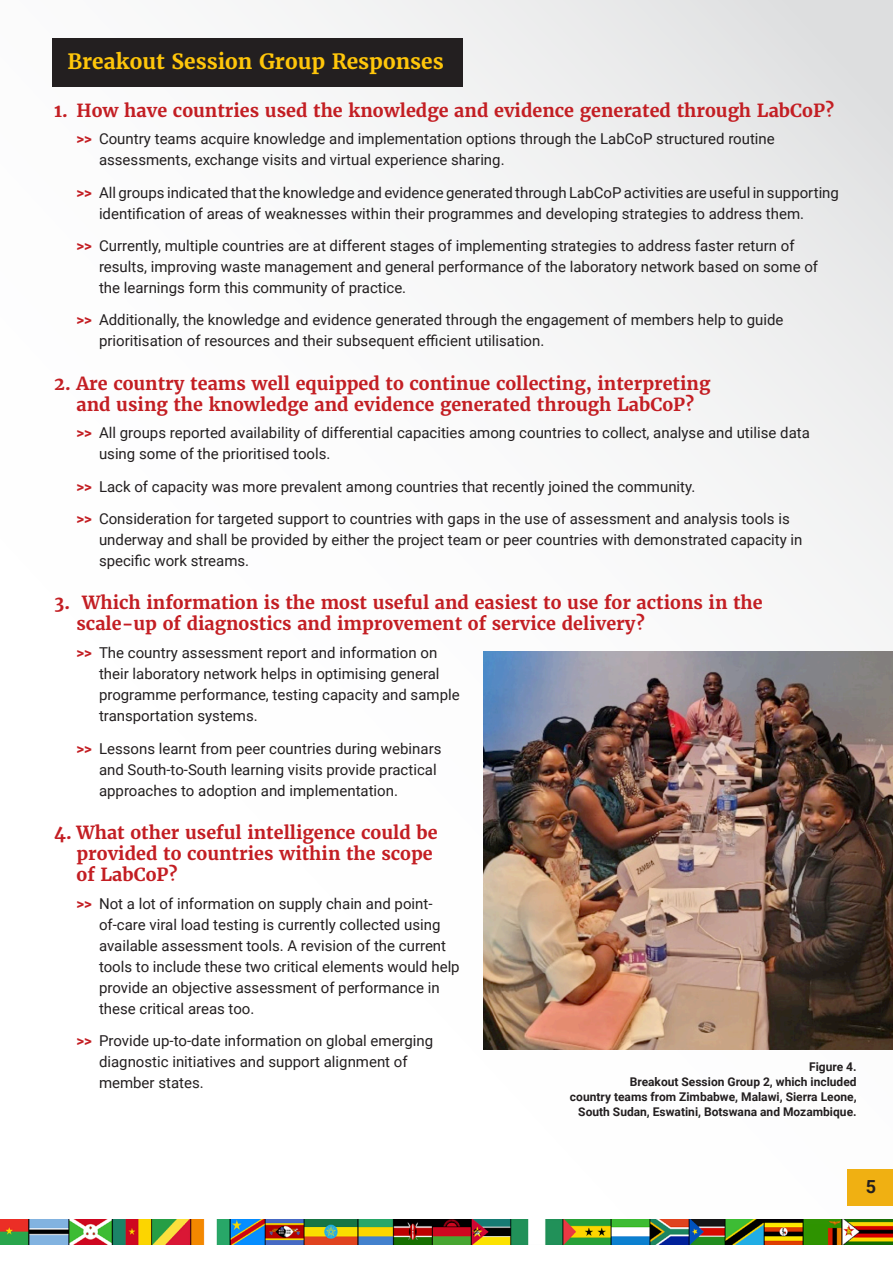
<style>
.page{position:relative;width:893px;height:1263px;background:#fff}
.page>*{position:absolute;margin:0;border:0;box-sizing:border-box;transform-origin:0 0}
.Session_yellow_type_black_background{font:700 21px "Merriweather";color:#ffc60a}
.Semibold_red{font:700 18px/21px "Merriweather";color:#c31e23}
.t1{font:700 18px "Roboto";color:#231f20}
.bullet_list{font:15px/21px "Roboto";color:#231f20}
.t2{font:700 12px/15px "Roboto";color:#231f20;text-align:right}
.s1{font-weight:700;color:#c31e23}
</style>
<div class="page">
<img style="left:0;top:1223px;width:893px;height:21px">
<div style="left:0;top:0;width:893px;height:1223px;background:linear-gradient(to right,#fff,#eeefef)"></div>
<div style="left:848px;top:1169px;width:45px;height:36px;background:#f0b012"></div>
<div style="left:52px;top:38px;width:411px;height:48px;background:#231f20"></div>
<img style="left:483px;top:651px;width:410px;height:399px">
<p class="Session_yellow_type_black_background" style="left:67px;top:48px;width:378px">Breakout Session Group Responses</p>
<p class="Semibold_red" style="left:54px;top:100px;width:781px">1. How have countries used the knowledge and evidence generated through LabCoP?</p>
<p class="bullet_list" style="left:99px;top:128px;width:677px;text-indent:-22px"><span class="s1">&gt;&gt;</span> Country teams acquire knowledge and implementation options through the LabCoP structured routine assessments, exchange visits and virtual experience sharing.</p>
<p class="bullet_list" style="left:99px;top:181px;width:741px;text-indent:-22px"><span class="s1">&gt;&gt;</span> All groups indicated that the knowledge and evidence generated through LabCoP activities are useful in supporting identification of areas of weaknesses within their programmes and developing strategies to address them.</p>
<p class="bullet_list" style="left:99px;top:235px;width:721px;text-indent:-22px"><span class="s1">&gt;&gt;</span> Currently, multiple countries are at different stages of implementing strategies to address faster return of results, improving waste management and general performance of the laboratory network based on some of the learnings form this community of practice.</p>
<p class="bullet_list" style="left:99px;top:309px;width:686px;text-indent:-22px"><span class="s1">&gt;&gt;</span> Additionally, the knowledge and evidence generated through the engagement of members help to guide prioritisation of resources and their subsequent efficient utilisation.</p>
<p class="Semibold_red" style="left:54px;top:373px;width:658px;text-align:center">2. Are country teams well equipped to continue collecting, interpreting and using the knowledge and evidence generated through LabCoP?</p>
<p class="bullet_list" style="left:99px;top:422px;width:712px;text-indent:-22px"><span class="s1">&gt;&gt;</span> All groups reported availability of differential capacities among countries to collect, analyse and utilise data using some of the prioritised tools.</p>
<p class="bullet_list" style="left:76px;top:475px;width:620px"><span class="s1">&gt;&gt;</span> Lack of capacity was more prevalent among countries that recently joined the community.</p>
<p class="bullet_list" style="left:99px;top:508px;width:705px;text-indent:-22px"><span class="s1">&gt;&gt;</span> Consideration for targeted support to countries with gaps in the use of assessment and analysis tools is underway and shall be provided by either the project team or peer countries with demonstrated capacity in specific work streams.</p>
<p class="Semibold_red" style="left:76px;top:592px;width:688px;text-indent:-22px">3. Which information is the most useful and easiest to use for actions in the scale-up of diagnostics and improvement of service delivery?</p>
<p class="bullet_list" style="left:99px;top:642px;width:362px;text-indent:-22px"><span class="s1">&gt;&gt;</span> The country assessment report and information on their laboratory network helps in optimising general programme performance, testing capacity and sample transportation systems.</p>
<p class="bullet_list" style="left:99px;top:737px;width:344px;text-indent:-22px"><span class="s1">&gt;&gt;</span> Lessons learnt from peer countries during webinars and South-to-South learning visits provide practical approaches to adoption and implementation.</p>
<p class="Semibold_red" style="left:76px;top:822px;width:363px;text-indent:-22px">4. What other useful intelligence could be provided to countries within the scope of LabCoP?</p>
<p class="bullet_list" style="left:99px;top:892px;width:362px;text-indent:-22px"><span class="s1">&gt;&gt;</span> Not a lot of information on supply chain and point&shy;of-care viral load testing is currently collected using available assessment tools. A revision of the current tools to include these two critical elements would help provide an objective assessment of performance in these critical areas too.</p>
<p class="bullet_list" style="left:99px;top:1030px;width:336px;text-indent:-22px"><span class="s1">&gt;&gt;</span> Provide up-to-date information on global emerging diagnostic initiatives and support alignment of member states.</p>
<p class="t2" style="left:570px;top:1058px;width:288px">Figure 4.<br>Breakout Session Group 2, which included<br>country teams from Zimbabwe, Malawi, Sierra Leone, South Sudan, Eswatini, Botswana and Mozambique.</p>
<p class="t1" style="left:866px;top:1174px;width:12px">5</p>
</div>
